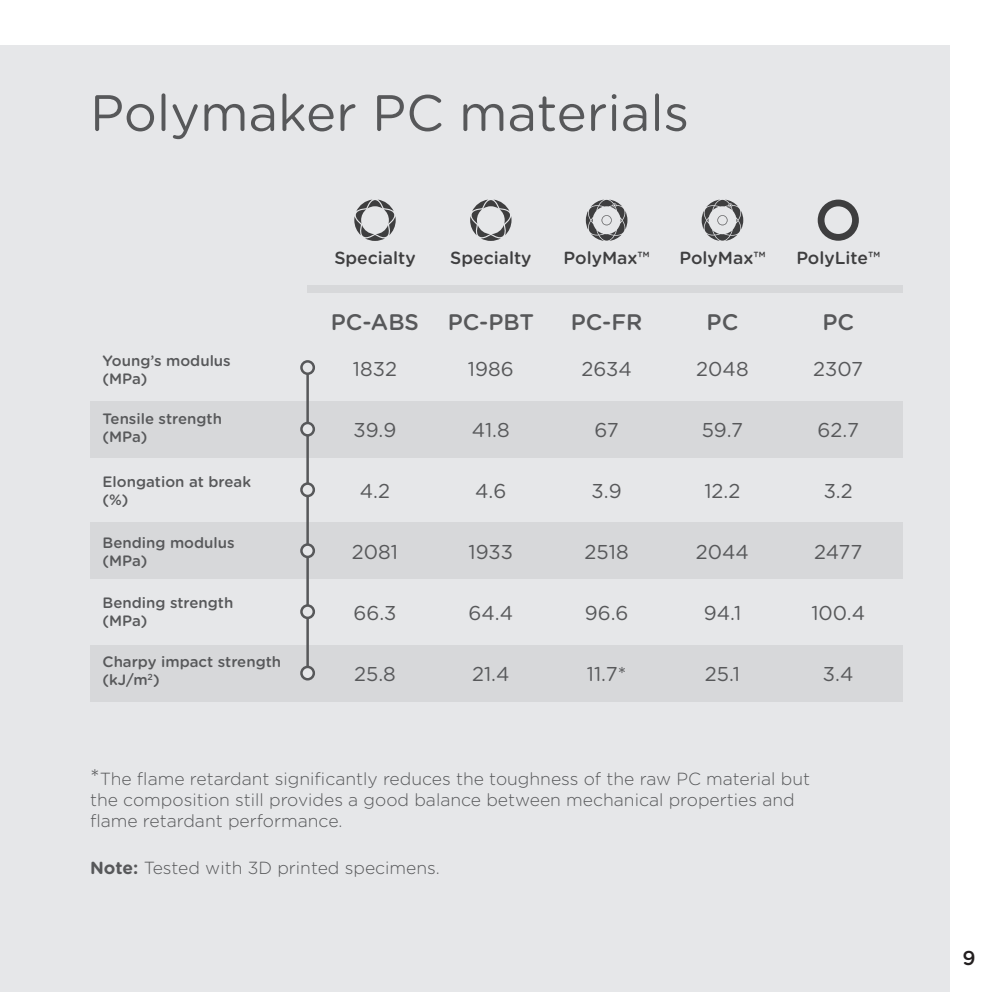
<style>
.page{position:relative;width:993px;height:993px;background:#fff}
.page>*{position:absolute;margin:0;border:0;box-sizing:border-box;transform-origin:0 0}
.t1{font:51px "Gotham Rounded";color:#57585a}
.t2{font:500 22.5px "Gotham Rounded";color:#57585a}
.t3{font:20px "Gotham Rounded";color:#57585a}
.t4{font:500 20px "Gotham Rounded";color:#231f20}
.t5{font:300 17.5px/21px "Gotham Rounded";color:#57585a}
.t6{font:500 17.5px "Gotham Rounded";color:#3e3e3f}
.t7{font:500 15px/18px "Gotham Rounded";color:#57585a}
.s1{font-size:22.5px}
.s2{font-weight:700}
</style>
<div class="page">
<div style="left:0;top:45px;width:948px;height:946px;background:#e6e7e9"></div>
<div style="left:90px;top:644px;width:812px;height:57px;background:#d7d8da"></div>
<div style="left:90px;top:401px;width:812px;height:56px;background:#d7d8da"></div>
<div style="left:307px;top:285px;width:595px;height:8px;background:#d7d8da"></div>
<div style="left:90px;top:522px;width:812px;height:56px;background:#d7d8da"></div>
<hr style="left:306px;top:370px;width:3px;height:300px;background:#57585a">
<div style="left:301px;top:361px;width:13px;height:12px;background:#e6e7e9;border-radius:50%"></div>
<div style="left:300px;top:360px;width:15px;height:15px;border:3px solid #57585a;border-radius:50%"></div>
<div style="left:301px;top:423px;width:13px;height:12px;background:#e6e7e9;border-radius:50%"></div>
<div style="left:300px;top:421px;width:15px;height:15px;border:3px solid #57585a;border-radius:50%"></div>
<div style="left:301px;top:483px;width:13px;height:13px;background:#e6e7e9;border-radius:50%"></div>
<div style="left:300px;top:482px;width:15px;height:15px;border:3px solid #57585a;border-radius:50%"></div>
<div style="left:301px;top:605px;width:13px;height:12px;background:#e6e7e9;border-radius:50%"></div>
<div style="left:300px;top:604px;width:15px;height:15px;border:3px solid #57585a;border-radius:50%"></div>
<div style="left:301px;top:544px;width:13px;height:12px;background:#e6e7e9;border-radius:50%"></div>
<div style="left:300px;top:543px;width:15px;height:15px;border:3px solid #57585a;border-radius:50%"></div>
<div style="left:301px;top:666px;width:13px;height:13px;background:#e6e7e9;border-radius:50%"></div>
<div style="left:300px;top:665px;width:15px;height:15px;border:3px solid #57585a;border-radius:50%"></div>
<svg style="left:817px;top:199px;width:41px;height:42px"></svg>
<svg style="left:701px;top:199px;width:42px;height:42px"></svg>
<svg style="left:585px;top:199px;width:42px;height:42px"></svg>
<svg style="left:470px;top:199px;width:41px;height:42px"></svg>
<svg style="left:354px;top:199px;width:41px;height:42px"></svg>
<h1 class="t1" style="left:90px;top:90px;width:600px">Polymaker PC materials</h1>
<p class="t6" style="left:334px;top:250px;width:83px">Specialty</p>
<p class="t6" style="left:450px;top:250px;width:83px">Specialty</p>
<p class="t6" style="left:563px;top:250px;width:87px">PolyMax™</p>
<p class="t6" style="left:679px;top:250px;width:87px">PolyMax™</p>
<p class="t6" style="left:796px;top:250px;width:85px">PolyLite™</p>
<p class="t7" style="left:102px;top:352px;width:130px">Young’s modulus (MPa)</p>
<p class="t7" style="left:102px;top:410px;width:121px">Tensile strength (MPa)</p>
<p class="t7" style="left:102px;top:473px;width:150px">Elongation at break (%)</p>
<p class="t7" style="left:102px;top:534px;width:133px">Bending modulus (MPa)</p>
<p class="t7" style="left:102px;top:594px;width:132px">Bending strength (MPa)</p>
<p class="t7" style="left:102px;top:653px;width:180px">Charpy impact strength (kJ/m<sup>2</sup>)</p>
<p class="t2" style="left:331px;top:312px;width:90px">PC-ABS</p>
<p class="t2" style="left:447px;top:312px;width:88px">PC-PBT</p>
<p class="t2" style="left:570px;top:312px;width:73px">PC-FR</p>
<p class="t2" style="left:706px;top:312px;width:33px">PC</p>
<p class="t2" style="left:822px;top:312px;width:33px">PC</p>
<p class="t3" style="left:353px;top:359px;width:46px">1832</p>
<p class="t3" style="left:468px;top:359px;width:47px">1986</p>
<p class="t3" style="left:581px;top:359px;width:52px">2634</p>
<p class="t3" style="left:696px;top:359px;width:54px">2048</p>
<p class="t3" style="left:813px;top:359px;width:51px">2307</p>
<p class="t3" style="left:353px;top:421px;width:44px">39.9</p>
<p class="t3" style="left:472px;top:421px;width:39px">41.8</p>
<p class="t3" style="left:594px;top:421px;width:26px">67</p>
<p class="t3" style="left:701px;top:421px;width:43px">59.7</p>
<p class="t3" style="left:817px;top:421px;width:43px">62.7</p>
<p class="t3" style="left:360px;top:481px;width:32px">4.2</p>
<p class="t3" style="left:475px;top:481px;width:33px">4.6</p>
<p class="t3" style="left:591px;top:481px;width:32px">3.9</p>
<p class="t3" style="left:704px;top:481px;width:38px">12.2</p>
<p class="t3" style="left:823px;top:481px;width:31px">3.2</p>
<p class="t3" style="left:352px;top:542px;width:48px">2081</p>
<p class="t3" style="left:468px;top:542px;width:46px">1933</p>
<p class="t3" style="left:584px;top:542px;width:45px">2518</p>
<p class="t3" style="left:695px;top:542px;width:55px">2044</p>
<p class="t3" style="left:814px;top:542px;width:49px">2477</p>
<p class="t3" style="left:353px;top:603px;width:45px">66.3</p>
<p class="t3" style="left:468px;top:603px;width:46px">64.4</p>
<p class="t3" style="left:584px;top:603px;width:45px">96.6</p>
<p class="t3" style="left:703px;top:603px;width:39px">94.1</p>
<p class="t3" style="left:811px;top:603px;width:55px">100.4</p>
<p class="t3" style="left:354px;top:664px;width:43px">25.8</p>
<p class="t3" style="left:472px;top:664px;width:39px">21.4</p>
<p class="t3" style="left:586px;top:664px;width:41px">11.7*</p>
<p class="t3" style="left:704px;top:664px;width:37px">25.1</p>
<p class="t3" style="left:822px;top:664px;width:32px">3.4</p>
<p class="t5" style="left:90px;top:769px;width:721px"><span class="s1">*</span>The flame retardant significantly reduces the toughness of the raw PC material but the composition still provides a good balance between mechanical properties and flame retardant performance.</p>
<p class="t5" style="left:90px;top:858px;width:351px"><span class="s2">Note:</span> Tested with 3D printed specimens.</p>
<p class="t4" style="left:962px;top:948px;width:15px">9</p>
</div>
